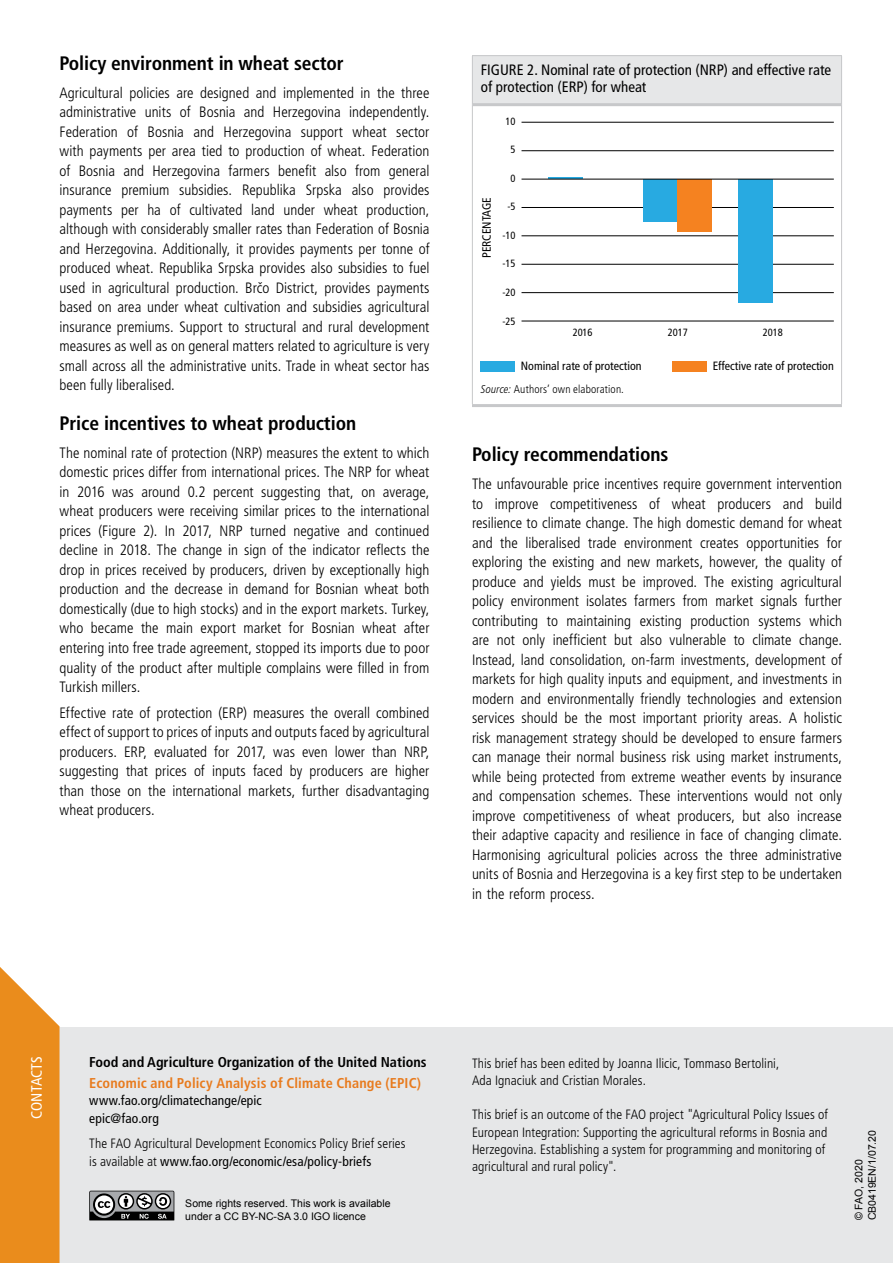
<style>
.page{position:relative;width:893px;height:1263px;background:#fff}
.page>*{position:absolute;margin:0;border:0;box-sizing:border-box;transform-origin:0 0}
.t1{font:700 condensed 19.5px "Frutiger LT Pro";letter-spacing:-.005em;color:#000}
.t2{font:300 condensed 15px/19.5px "Frutiger LT Pro";color:#000;text-align:justify}
.t3{font:condensed 15px/16.5px "Frutiger LT Pro";color:#000}
.t4{font:condensed 15px "Frutiger LT Pro";color:#fff}
.t5{font:700 condensed 14.25px "Frutiger LT Pro";color:#000}
.t6{font:700 condensed 14.25px "Frutiger LT Pro";letter-spacing:.01em;color:#e87b1e}
.t7{font:300 condensed 13.5px/17.2px "Frutiger LT Pro";letter-spacing:.005em;color:#000}
.t8{font:condensed 13.5px/17.2px "Frutiger LT Pro";letter-spacing:.005em;color:#000}
.t9{font:condensed 12px "Frutiger LT Pro";color:#000}
.t10{font:300 condensed 11.25px "Frutiger LT Pro";letter-spacing:.015em;color:#000}
.t11{font:10.5px/13.5px "Arial";color:#000}
.t12{font:condensed 10.5px "Frutiger LT Pro";letter-spacing:-.01em;color:#000}
.s1{font-style:italic}
.s2{font-weight:400}
</style>
<div class="page">
<div style="left:0;top:1027px;width:893px;height:236px;background:#e6e7e8"></div>
<svg style="left:0;top:967px;width:60px;height:296px;background:#ec9731"></svg>
<svg style="left:89px;top:1191px;width:85px;height:29px;background:#727273"></svg>
<div style="left:472px;top:56px;width:370px;height:49px;background:#e6e7e8"></div>
<hr style="left:473px;top:103px;width:368px;height:3px;background:#c7c8ca">
<hr style="left:472px;top:404px;width:370px;height:3px;background:#c7c8ca">
<hr style="left:472px;top:55px;width:370px;height:1px;background:#c7c8ca">
<hr style="left:472px;top:56px;width:1px;height:49px;background:#c7c8ca">
<hr style="left:841px;top:56px;width:1px;height:49px;background:#c7c8ca">
<hr style="left:472px;top:105px;width:1px;height:299px;background:#c7c8ca">
<hr style="left:841px;top:105px;width:1px;height:299px;background:#c7c8ca">
<hr style="left:521px;top:122px;width:313px;height:1px;background:#000">
<hr style="left:521px;top:150px;width:313px;height:1px;background:#000">
<hr style="left:521px;top:207px;width:313px;height:1px;background:#000">
<hr style="left:521px;top:264px;width:313px;height:1px;background:#000">
<hr style="left:521px;top:292px;width:313px;height:1px;background:#000">
<hr style="left:521px;top:321px;width:313px;height:1px;background:#000">
<hr style="left:521px;top:236px;width:313px;height:1px;background:#000">
<div style="left:481px;top:361px;width:34px;height:10px;background:#28aae1"></div>
<div style="left:673px;top:361px;width:34px;height:10px;background:#f58220"></div>
<div style="left:644px;top:179px;width:34px;height:42px;background:#28aae1"></div>
<div style="left:678px;top:179px;width:34px;height:52px;background:#f58220"></div>
<hr style="left:549px;top:178px;width:34px;height:1px;background:#28aae1">
<div style="left:739px;top:179px;width:34px;height:124px;background:#28aae1"></div>
<hr style="left:521px;top:179px;width:313px;height:1px;background:#000">
<h1 class="t1" style="left:60px;top:52px;width:286px">Policy environment in wheat sector</h1>
<p class="t2" style="left:60px;top:83px;width:371px">Agricultural policies are designed and implemented in the three administrative units of Bosnia and Herzegovina independently.<br>Federation of Bosnia and Herzegovina support wheat sector with payments per area tied to production of wheat. Federation of Bosnia and Herzegovina farmers benefit also from general insurance premium subsidies. Republika Srpska also provides payments per ha of cultivated land under wheat production, although with considerably smaller rates than Federation of Bosnia and Herzegovina. Additionally, it provides payments per tonne of produced wheat. Republika Srpska provides also subsidies to fuel used in agricultural production. Brčo District, provides payments based on area under wheat cultivation and subsidies agricultural insurance premiums. Support to structural and rural development measures as well as on general matters related to agriculture is very small across all the administrative units. Trade in wheat sector has been fully liberalised.</p>
<h1 class="t1" style="left:60px;top:412px;width:298px">Price incentives to wheat production</h1>
<p class="t2" style="left:60px;top:443px;width:371px">The nominal rate of protection (NRP) measures the extent to which domestic prices differ from international prices. The NRP for wheat in 2016 was around 0.2 percent suggesting that, on average, wheat producers were receiving similar prices to the international prices (Figure 2). In 2017, NRP turned negative and continued decline in 2018. The change in sign of the indicator reflects the drop in prices received by producers, driven by exceptionally high production and the decrease in demand for Bosnian wheat both domestically (due to high stocks) and in the export markets. Turkey, who became the main export market for Bosnian wheat after entering into free trade agreement, stopped its imports due to poor quality of the product after multiple complains were filled in from Turkish millers.</p>
<p class="t2" style="left:60px;top:703px;width:371px">Effective rate of protection (ERP) measures the overall combined effect of support to prices of inputs and outputs faced by agricultural producers. ERP, evaluated for 2017, was even lower than NRP, suggesting that prices of inputs faced by producers are higher than those on the international markets, further disadvantaging wheat producers.</p>
<p class="t3" style="left:481px;top:62px;width:352px">FIGURE 2. Nominal rate of protection (NRP) and effective rate of protection (ERP) for wheat</p>
<p class="t12" style="left:506px;top:115px;width:11px">10</p>
<p class="t12" style="left:510px;top:144px;width:7px">5</p>
<p class="t9" style="left:480px;top:258px;width:63px;rotate:-90deg">PERCENTAGE</p>
<p class="t12" style="left:510px;top:172px;width:7px">0</p>
<p class="t12" style="left:507px;top:201px;width:10px">-5</p>
<p class="t12" style="left:503px;top:229px;width:14px">-10</p>
<p class="t12" style="left:503px;top:258px;width:14px">-15</p>
<p class="t12" style="left:503px;top:286px;width:14px">-20</p>
<p class="t12" style="left:503px;top:315px;width:14px">-25</p>
<p class="t12" style="left:573px;top:327px;width:21px">2016</p>
<p class="t12" style="left:668px;top:327px;width:21px">2017</p>
<p class="t12" style="left:763px;top:327px;width:21px">2018</p>
<p class="t9" style="left:521px;top:359px;width:122px">Nominal rate of protection</p>
<p class="t9" style="left:713px;top:359px;width:123px">Effective rate of protection</p>
<p class="t10" style="left:481px;top:382px;width:145px"><span class="s1">Source:</span> Authors’ own elaboration.</p>
<h1 class="t1" style="left:472px;top:443px;width:198px">Policy recommendations</h1>
<p class="t2" style="left:472px;top:474px;width:371px">The unfavourable price incentives require government intervention to improve competitiveness of wheat producers and build resilience to climate change. The high domestic demand for wheat and the liberalised trade environment creates opportunities for exploring the existing and new markets, however, the quality of produce and yields must be improved. The existing agricultural policy environment isolates farmers from market signals further contributing to maintaining existing production systems which are not only inefficient but also vulnerable to climate change.<br>Instead, land consolidation, on-farm investments, development of markets for high quality inputs and equipment, and investments in modern and environmentally friendly technologies and extension services should be the most important priority areas. A holistic risk management strategy should be developed to ensure farmers can manage their normal business risk using market instruments, while being protected from extreme weather events by insurance and compensation schemes. These interventions would not only improve competitiveness of wheat producers, but also increase their adaptive capacity and resilience in face of changing climate.<br>Harmonising agricultural policies across the three administrative units of Bosnia and Herzegovina is a key first step to be undertaken in the reform process.</p>
<p class="t5" style="left:89px;top:1054px;width:339px">Food and Agriculture Organization of the United Nations</p>
<p class="t6" style="left:89px;top:1075px;width:333px">Economic and Policy Analysis of Climate Change (EPIC)</p>
<p class="t8" style="left:89px;top:1092px;width:174px">www.fao.org/climatechange/epic epic@fao.org</p>
<p class="t7" style="left:89px;top:1135px;width:318px">The FAO Agricultural Development Economics Policy Brief series is available at <span class="s2">www.fao.org/economic/esa/policy-briefs</span></p>
<p class="t11" style="left:852px;top:1220px;width:92px;rotate:-90deg">© FAO, 2020<br>CB0419EN/1/07.20</p>
<p class="t4" style="left:28px;top:1119px;width:64px;rotate:-90deg">CONTACTS</p>
<p class="t7" style="left:472px;top:1055px;width:309px">This brief has been edited by Joanna Ilicic, Tommaso Bertolini,<br>Ada Ignaciuk and Cristian Morales.</p>
<p class="t7" style="left:472px;top:1106px;width:357px">This brief is an outcome of the FAO project "Agricultural Policy Issues of European Integration: Supporting the agricultural reforms in Bosnia and Herzegovina. Establishing a system for programming and monitoring of agricultural and rural policy".</p>
<p class="t11" style="left:185px;top:1196px;width:207px">Some rights reserved. This work is available under a CC BY-NC-SA 3.0 IGO licence</p>
</div>
